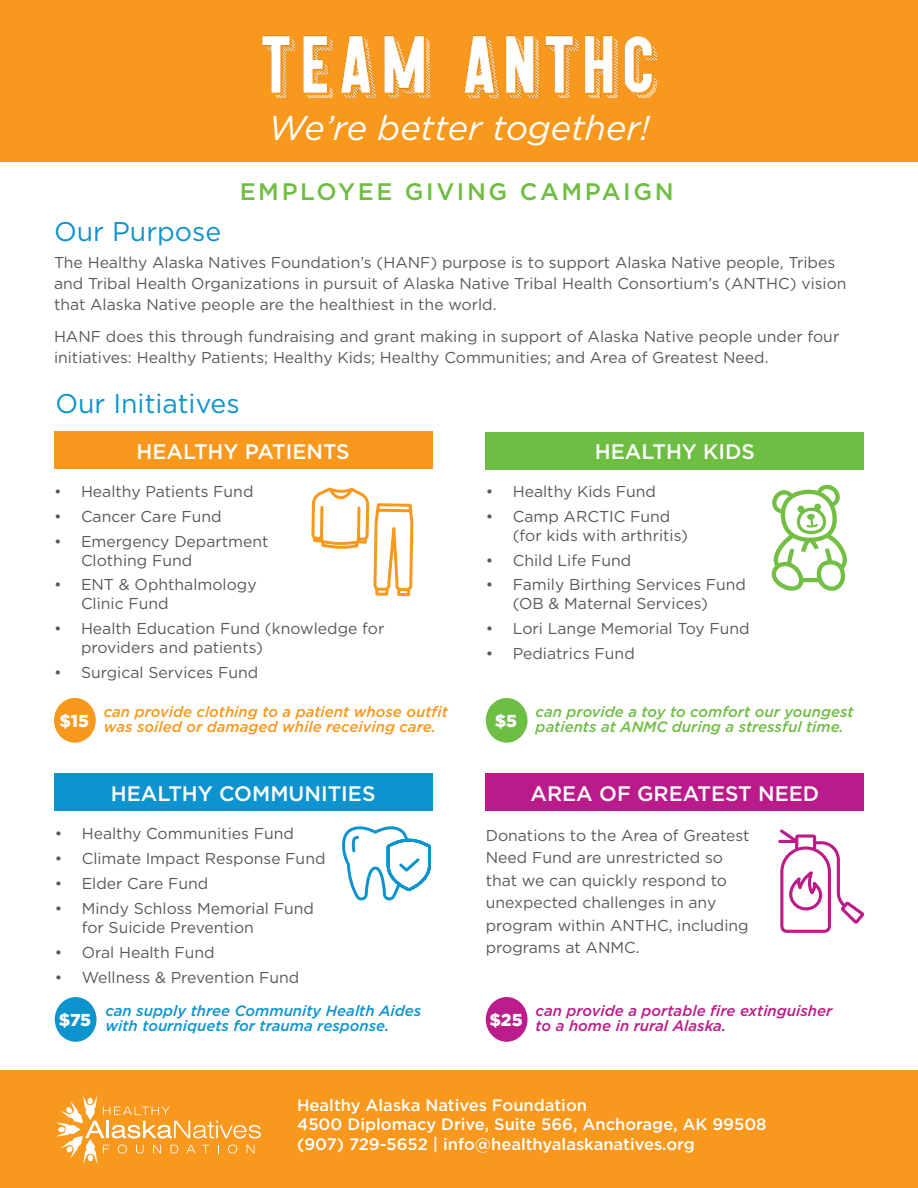
<style>
.page{position:relative;width:918px;height:1188px;background:#fff}
.page>*{position:absolute;margin:0;border:0;box-sizing:border-box;transform-origin:0 0}
.t1{font:italic 34.5px "Gotham";color:#fff}
.t2{font:27px "Gotham";color:#0e93cc}
.t3{font:500 23.85px "Gotham";letter-spacing:.11em;color:#6fbe44}
.t4{font:500 21px "Gotham";color:#fff}
.t5{font:900 17.25px "Gotham";color:#fff}
.t6{font:500 16.5px "Gotham";color:#fff}
.t7{font:15.75px/18.9px "Gotham";color:#5b5958}
.t8{font:italic 500 15px "Gotham";color:#f8981d}
.t9{font:italic 500 15px "Gotham";color:#6fbe44}
.t10{font:italic 500 15px "Gotham";color:#0d94ce}
.t11{font:italic 500 15px "Gotham";color:#bb1b8a}
</style>
<div class="page">
<div style="left:0;top:0;width:918px;height:162px;background:#f8981d"></div>
<div style="left:0;top:1071px;width:918px;height:117px;background:#f8981d"></div>
<img style="left:262px;top:35px;width:396px;height:64px">
<svg style="left:56px;top:1095px;width:205px;height:69px"></svg>
<div style="left:486px;top:774px;width:378px;height:37px;background:#bb1b8a"></div>
<div style="left:486px;top:432px;width:378px;height:38px;background:#6fbe44"></div>
<div style="left:54px;top:774px;width:378px;height:37px;background:#0d94ce"></div>
<div style="left:54px;top:432px;width:378px;height:37px;background:#f8981d"></div>
<svg style="left:778px;top:829px;width:87px;height:104px"></svg>
<svg style="left:771px;top:484px;width:76px;height:107px"></svg>
<svg style="left:415px;top:839px;width:16px;height:50px"></svg>
<svg style="left:310px;top:487px;width:105px;height:414px"></svg>
<svg style="left:311px;top:535px;width:12px;height:9px"></svg>
<svg style="left:357px;top:537px;width:12px;height:8px"></svg>
<div style="left:486px;top:698px;width:42px;height:45px;background:#6fbe44;border-radius:50%"></div>
<div style="left:54px;top:698px;width:42px;height:45px;background:#f8981d;border-radius:50%"></div>
<div style="left:55px;top:997px;width:42px;height:45px;background:#0d94ce;border-radius:50%"></div>
<div style="left:486px;top:997px;width:42px;height:45px;background:#bd1c8c;border-radius:50%"></div>
<p class="t1" style="left:268px;top:106px;width:383px">We’re better together!</p>
<p class="t3" style="left:240px;top:176px;width:435px">EMPLOYEE GIVING CAMPAIGN</p>
<p class="t2" style="left:54px;top:215px;width:169px">Our Purpose</p>
<p class="t7" style="left:54px;top:252px;width:794px;line-height:21px">The Healthy Alaska Natives Foundation’s (HANF) purpose is to support Alaska Native people, Tribes and Tribal Health Organizations in pursuit of Alaska Native Tribal Health Consortium’s (ANTHC) vision that Alaska Native people are the healthiest in the world.</p>
<p class="t7" style="left:54px;top:326px;width:787px;line-height:21px">HANF does this through fundraising and grant making in support of Alaska Native people under four initiatives: Healthy Patients; Healthy Kids; Healthy Communities; and Area of Greatest Need.</p>
<p class="t2" style="left:55px;top:386px;width:186px">Our Initiatives</p>
<p class="t4" style="left:137px;top:438px;width:215px">HEALTHY PATIENTS</p>
<p class="t4" style="left:595px;top:438px;width:161px">HEALTHY KIDS</p>
<p class="t7" style="left:54px;top:481px;width:201px">• Healthy Patients Fund</p>
<p class="t7" style="left:54px;top:506px;width:169px">• Cancer Care Fund</p>
<p class="t7" style="left:81px;top:531px;width:189px;text-indent:-27px">• Emergency Department<br>Clothing Fund</p>
<p class="t7" style="left:81px;top:575px;width:177px;text-indent:-27px">• ENT &amp; Ophthalmology<br>Clinic Fund</p>
<p class="t7" style="left:81px;top:619px;width:305px;text-indent:-27px">• Health Education Fund (knowledge for providers and patients)</p>
<p class="t7" style="left:54px;top:663px;width:206px">• Surgical Services Fund</p>
<p class="t7" style="left:486px;top:481px;width:172px">• Healthy Kids Fund</p>
<p class="t7" style="left:513px;top:506px;width:177px;text-indent:-27px">• Camp ARCTIC Fund (for kids with arthritis)</p>
<p class="t7" style="left:486px;top:550px;width:147px">• Child Life Fund</p>
<p class="t7" style="left:513px;top:575px;width:235px;text-indent:-27px">• Family Birthing Services Fund (OB &amp; Maternal Services)</p>
<p class="t7" style="left:486px;top:619px;width:265px">• Lori Lange Memorial Toy Fund</p>
<p class="t7" style="left:486px;top:644px;width:151px">• Pediatrics Fund</p>
<p class="t8" style="left:104px;top:702px;width:346px">can provide clothing to a patient whose outfit</p>
<p class="t5" style="left:59px;top:709px;width:31px">$15</p>
<p class="t8" style="left:104px;top:717px;width:333px">was soiled or damaged while receiving care.</p>
<p class="t9" style="left:536px;top:702px;width:319px">can provide a toy to comfort our youngest</p>
<p class="t5" style="left:495px;top:709px;width:24px">$5</p>
<p class="t9" style="left:536px;top:717px;width:310px">patients at ANMC during a stressful time.</p>
<p class="t4" style="left:111px;top:780px;width:266px">HEALTHY COMMUNITIES</p>
<p class="t4" style="left:530px;top:780px;width:290px">AREA OF GREATEST NEED</p>
<p class="t7" style="left:55px;top:824px;width:241px">• Healthy Communities Fund</p>
<p class="t7" style="left:55px;top:849px;width:272px">• Climate Impact Response Fund</p>
<p class="t7" style="left:55px;top:874px;width:155px">• Elder Care Fund</p>
<p class="t7" style="left:82px;top:899px;width:234px;text-indent:-27px">• Mindy Schloss Memorial Fund for Suicide Prevention</p>
<p class="t7" style="left:55px;top:942px;width:161px">• Oral Health Fund</p>
<p class="t7" style="left:55px;top:967px;width:246px">• Wellness &amp; Prevention Fund</p>
<p class="t7" style="left:486px;top:824px;width:265px;line-height:22.5px">Donations to the Area of Greatest<br>Need Fund are unrestricted so that we can quickly respond to unexpected challenges in any program within ANTHC, including programs at ANMC.</p>
<p class="t10" style="left:105px;top:1001px;width:318px">can supply three Community Health Aides</p>
<p class="t5" style="left:59px;top:1008px;width:34px">$75</p>
<p class="t10" style="left:105px;top:1016px;width:285px">with tourniquets for trauma response.</p>
<p class="t11" style="left:536px;top:1001px;width:298px">can provide a portable fire extinguisher</p>
<p class="t5" style="left:489px;top:1008px;width:35px">$25</p>
<p class="t11" style="left:536px;top:1016px;width:192px">to a home in rural Alaska.</p>
<p class="t6" style="left:297px;top:1094px;width:292px">Healthy Alaska Natives Foundation</p>
<p class="t6" style="left:297px;top:1114px;width:471px">4500 Diplomacy Drive, Suite 566, Anchorage, AK 99508</p>
<p class="t6" style="left:297px;top:1134px;width:399px">(907) 729-5652 | info@healthyalaskanatives.org</p>
</div>
